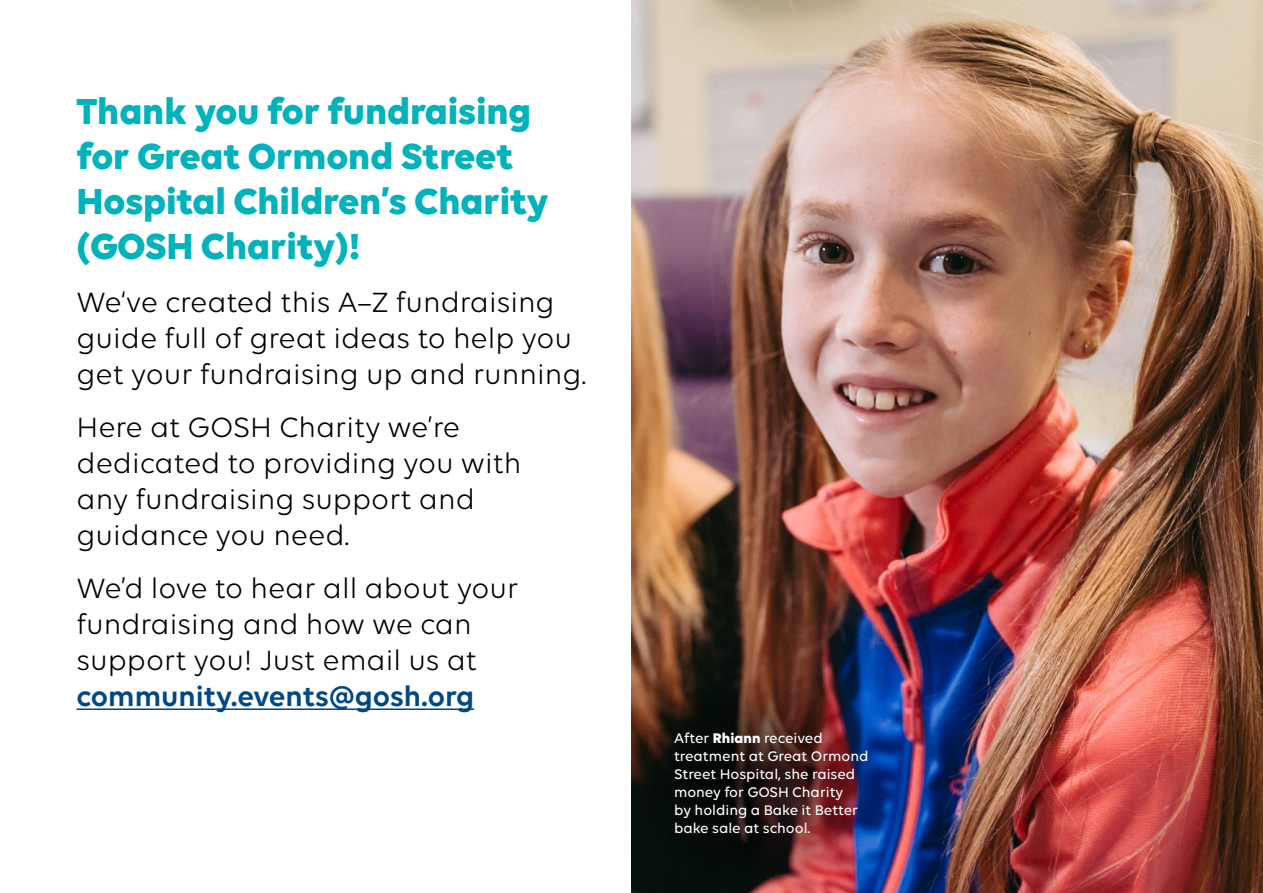
<style>
.page{position:relative;width:1263px;height:893px;background:#fff}
.page>*{position:absolute;margin:0;border:0;box-sizing:border-box;transform-origin:0 0}
.t1{font:700 39px/45px "GOSH Brave";letter-spacing:-.005em;color:#00b2bb}
.t2{font:30px/36px "GOSH Brave";color:#000}
.t3{font:600 30px "GOSH Brave";color:#004884}
.t4{font:500 15px/18px "GOSH Brave";color:#fff}
.s1{font-weight:700}
</style>
<div class="page">
<img style="left:631px;top:0;width:632px;height:893px">
<svg style="left:645px;top:673px;width:220px;height:220px;background:#331918"></svg>
<hr style="left:77px;top:708px;width:397px;height:2px;background:#004884">
<h1 class="t1" style="left:77px;top:88px;width:474px">Thank you for fundraising for Great Ormond Street<br>Hospital Children’s Charity (GOSH Charity)!</h1>
<p class="t2" style="left:77px;top:284px;width:511px">We‘ve created this A–Z fundraising guide full of great ideas to help you get your fundraising up and running.</p>
<p class="t2" style="left:77px;top:409px;width:446px">Here at GOSH Charity we’re dedicated to providing you with any fundraising support and guidance you need.</p>
<p class="t2" style="left:77px;top:570px;width:443px">We’d love to hear all about your fundraising and how we can support you! Just email us at</p>
<p class="t3" style="left:77px;top:679px;width:399px">community.events@gosh.org</p>
<p class="t4" style="left:674px;top:729px;width:196px">After <span class="s1">Rhiann</span> received treatment at Great Ormond<br>Street Hospital, she raised money for GOSH Charity<br>by holding a Bake it Better bake sale at school.</p>
</div>
